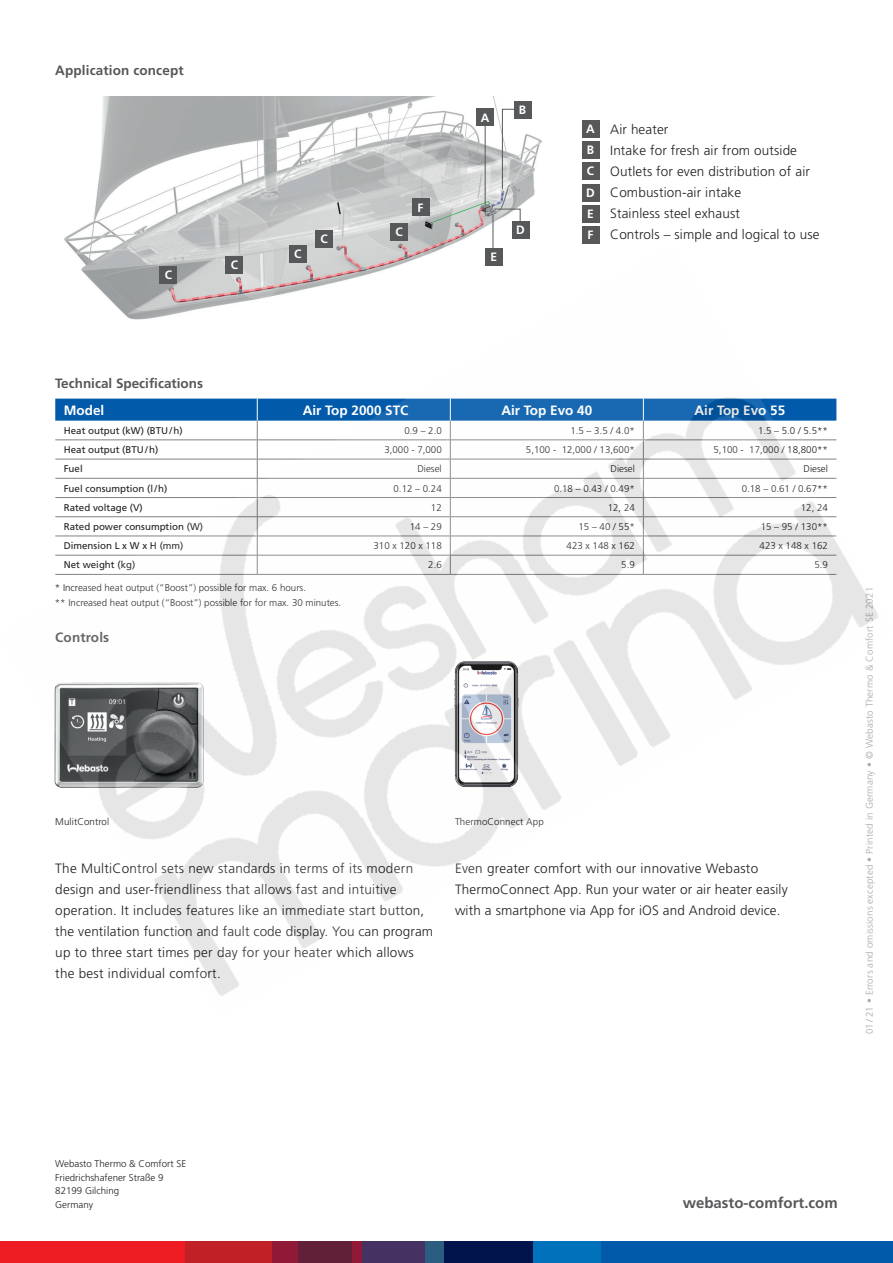
<style>
.page{position:relative;width:893px;height:1263px;background:#fff}
.page>*{position:absolute;margin:0;border:0;box-sizing:border-box;transform-origin:0 0}
.t1{font:700 15px "Frutiger";color:#57585a}
.Copy{font:300 13.5px/21px "Frutiger";letter-spacing:.01em;color:#231f20}
._02_Table_Header_cen{font:700 13.5px "Frutiger";color:#fff}
.Copy-2{font:700 13.5px "Frutiger";letter-spacing:.01em;color:#57585a}
.Overline_Table_bold{font:700 13.5px "Frutiger";color:#57585a}
.Page_note{font:700 12.15px "Frutiger";color:#fff}
._05_Table_Copy_right{font:300 9.75px "Frutiger";color:#231f20}
._04_Table_Copy_left{font:9.75px "Frutiger";color:#231f20}
.Address{font:300 9.75px/13.5px "Frutiger";color:#231f20}
.Imprint{font:300 9.75px "Frutiger";letter-spacing:.02em;color:#a8a9ad}
</style>
<div class="page">
<div style="left:0;top:1242px;width:186px;height:21px;background:#ee1d23"></div>
<div style="left:186px;top:1242px;width:86px;height:21px;background:#c12027"></div>
<div style="left:272px;top:1242px;width:26px;height:21px;background:#901938"></div>
<div style="left:298px;top:1242px;width:54px;height:21px;background:#611f38"></div>
<div style="left:352px;top:1242px;width:10px;height:21px;background:#901938"></div>
<div style="left:362px;top:1242px;width:63px;height:21px;background:#453162"></div>
<div style="left:425px;top:1242px;width:19px;height:21px;background:#2a5d80"></div>
<div style="left:444px;top:1242px;width:89px;height:21px;background:#00134a"></div>
<div style="left:533px;top:1242px;width:69px;height:21px;background:#0072bc"></div>
<div style="left:602px;top:1242px;width:291px;height:21px;background:#015aaa"></div>
<img style="left:64px;top:96px;width:478px;height:150px">
<svg style="left:494px;top:209px;width:27px;height:13px"></svg>
<hr style="left:493px;top:215px;width:1px;height:35px;background:#57585a">
<svg style="left:502px;top:109px;width:13px;height:81px"></svg>
<hr style="left:485px;top:124px;width:1px;height:80px;background:#57585a">
<svg style="left:336px;top:201px;width:6px;height:15px"></svg>
<div style="left:581px;top:120px;width:18px;height:18px;background:#57585a"></div>
<div style="left:581px;top:141px;width:18px;height:18px;background:#57585a"></div>
<div style="left:581px;top:162px;width:18px;height:18px;background:#57585a"></div>
<div style="left:581px;top:184px;width:18px;height:18px;background:#57585a"></div>
<div style="left:581px;top:205px;width:18px;height:18px;background:#57585a"></div>
<div style="left:581px;top:226px;width:18px;height:17px;background:#57585a"></div>
<div style="left:476px;top:108px;width:18px;height:18px;background:#57585a"></div>
<div style="left:514px;top:101px;width:18px;height:18px;background:#57585a"></div>
<div style="left:512px;top:221px;width:17px;height:18px;background:#57585a"></div>
<div style="left:412px;top:198px;width:18px;height:18px;background:#57585a"></div>
<div style="left:289px;top:245px;width:18px;height:18px;background:#57585a"></div>
<div style="left:315px;top:230px;width:18px;height:18px;background:#57585a"></div>
<div style="left:390px;top:223px;width:18px;height:18px;background:#57585a"></div>
<img style="left:54px;top:246px;width:824px;height:750px">
<p class="Copy-2" style="left:55px;top:62px;width:130px">Application concept</p>
<p class="Page_note" style="left:165px;top:268px;width:9px">C</p>
<p class="Page_note" style="left:231px;top:257px;width:9px">C</p>
<p class="Page_note" style="left:294px;top:247px;width:9px">C</p>
<p class="Page_note" style="left:320px;top:232px;width:9px">C</p>
<p class="Page_note" style="left:396px;top:225px;width:9px">C</p>
<p class="Page_note" style="left:418px;top:200px;width:7px">F</p>
<p class="Page_note" style="left:481px;top:110px;width:10px">A</p>
<p class="Page_note" style="left:519px;top:103px;width:9px">B</p>
<p class="Page_note" style="left:490px;top:250px;width:8px">E</p>
<p class="Page_note" style="left:516px;top:223px;width:10px">D</p>
<p class="Page_note" style="left:586px;top:122px;width:10px">A</p>
<p class="Page_note" style="left:587px;top:143px;width:9px">B</p>
<p class="Page_note" style="left:587px;top:164px;width:9px">C</p>
<p class="Page_note" style="left:586px;top:185px;width:10px">D</p>
<p class="Page_note" style="left:587px;top:206px;width:8px">E</p>
<p class="Page_note" style="left:587px;top:227px;width:7px">F</p>
<p class="Copy" style="left:610px;top:119px;width:60px">Air heater</p>
<p class="Copy" style="left:610px;top:140px;width:188px">Intake for fresh air from outside</p>
<p class="Copy" style="left:610px;top:161px;width:201px">Outlets for even distribution of air</p>
<p class="Copy" style="left:610px;top:182px;width:132px">Combustion-air intake</p>
<p class="Copy" style="left:610px;top:203px;width:131px">Stainless steel exhaust</p>
<p class="Copy" style="left:610px;top:224px;width:211px">Controls – simple and logical to use</p>
<p class="Overline_Table_bold" style="left:55px;top:375px;width:149px">Technical Specifications</p>
<p class="_02_Table_Header_cen" style="left:64px;top:402px;width:42px">Model</p>
<p class="_02_Table_Header_cen" style="left:303px;top:402px;width:107px">Air Top 2000 STC</p>
<p class="_02_Table_Header_cen" style="left:501px;top:402px;width:92px">Air Top Evo 40</p>
<p class="_02_Table_Header_cen" style="left:694px;top:402px;width:92px">Air Top Evo 55</p>
<p class="_04_Table_Copy_left" style="left:64px;top:425px;width:120px">Heat output (kW) (BTU/h)</p>
<p class="_05_Table_Copy_right" style="left:404px;top:425px;width:39px">0.9 – 2.0</p>
<p class="_05_Table_Copy_right" style="left:570px;top:425px;width:66px">1.5 – 3.5 / 4.0*</p>
<p class="_05_Table_Copy_right" style="left:758px;top:425px;width:71px">1.5 – 5.0 / 5.5**</p>
<p class="_04_Table_Copy_left" style="left:64px;top:444px;width:96px">Heat output (BTU/h)</p>
<p class="_05_Table_Copy_right" style="left:384px;top:444px;width:59px">3,000 - 7,000</p>
<p class="_05_Table_Copy_right" style="left:526px;top:444px;width:110px">5,100 - 12,000 / 13,600*</p>
<p class="_05_Table_Copy_right" style="left:713px;top:444px;width:116px">5,100 - 17,000 / 18,800**</p>
<p class="_04_Table_Copy_left" style="left:64px;top:463px;width:20px">Fuel</p>
<p class="_05_Table_Copy_right" style="left:417px;top:463px;width:26px">Diesel</p>
<p class="_05_Table_Copy_right" style="left:610px;top:463px;width:26px">Diesel</p>
<p class="_05_Table_Copy_right" style="left:803px;top:463px;width:26px">Diesel</p>
<p class="_04_Table_Copy_left" style="left:64px;top:482px;width:105px">Fuel consumption (l/h)</p>
<p class="_05_Table_Copy_right" style="left:394px;top:483px;width:50px">0.12 – 0.24</p>
<p class="_05_Table_Copy_right" style="left:554px;top:483px;width:82px">0.18 – 0.43 / 0.49*</p>
<p class="_05_Table_Copy_right" style="left:742px;top:483px;width:88px">0.18 – 0.61 / 0.67**</p>
<p class="_04_Table_Copy_left" style="left:64px;top:502px;width:81px">Rated voltage (V)</p>
<p class="_05_Table_Copy_right" style="left:431px;top:502px;width:12px">12</p>
<p class="_05_Table_Copy_right" style="left:608px;top:502px;width:29px">12, 24</p>
<p class="_05_Table_Copy_right" style="left:801px;top:502px;width:29px">12, 24</p>
<p class="_04_Table_Copy_left" style="left:64px;top:521px;width:141px">Rated power consumption (W)</p>
<p class="_05_Table_Copy_right" style="left:410px;top:521px;width:33px">14 – 29</p>
<p class="_05_Table_Copy_right" style="left:578px;top:521px;width:58px">15 – 40 / 55*</p>
<p class="_05_Table_Copy_right" style="left:761px;top:521px;width:69px">15 – 95 / 130**</p>
<p class="_04_Table_Copy_left" style="left:64px;top:540px;width:121px">Dimension L x W x H (mm)</p>
<p class="_05_Table_Copy_right" style="left:373px;top:540px;width:70px">310 x 120 x 118</p>
<p class="_05_Table_Copy_right" style="left:567px;top:540px;width:70px">423 x 148 x 162</p>
<p class="_05_Table_Copy_right" style="left:760px;top:540px;width:70px">423 x 148 x 162</p>
<p class="_04_Table_Copy_left" style="left:64px;top:559px;width:73px">Net weight (kg)</p>
<p class="_05_Table_Copy_right" style="left:428px;top:559px;width:15px">2.6</p>
<p class="_05_Table_Copy_right" style="left:621px;top:559px;width:15px">5.9</p>
<p class="_05_Table_Copy_right" style="left:814px;top:559px;width:15px">5.9</p>
<p class="_05_Table_Copy_right" style="left:55px;top:582px;width:253px">* Increased heat output (“Boost”) possible for max. 6 hours.</p>
<p class="_05_Table_Copy_right" style="left:55px;top:597px;width:288px">** Increased heat output (“Boost”) possible for for max. 30 minutes.</p>
<p class="Copy-2" style="left:55px;top:629px;width:55px">Controls</p>
<p class="Address" style="left:55px;top:815px;width:55px">MulitControl</p>
<p class="Address" style="left:455px;top:815px;width:90px">ThermoConnect App</p>
<p class="Copy" style="left:55px;top:858px;width:379px">The MultiControl sets new standards in terms of its modern design and user-friendliness that allows fast and intuitive operation. It includes features like an immediate start button, the ventilation function and fault code display. You can program up to three start times per day for your heater which allows the best individual comfort.</p>
<p class="Copy" style="left:455px;top:858px;width:305px">Even greater comfort with our innovative Webasto</p>
<p class="Copy" style="left:455px;top:879px;width:334px">ThermoConnect App. Run your water or air heater easily with a smartphone via App for iOS and Android device.</p>
<p class="Imprint" style="left:864px;top:1034px;width:449px;rotate:-90deg">01 /21 • Errors and omissions excepted • Printed in Germany • © Webasto Thermo &amp; Comfort SE 2021</p>
<p class="Address" style="left:55px;top:1157px;width:132px">Webasto Thermo &amp; Comfort SE<br>Friedrichshafener Straße 9<br>82199 Gilching<br>Germany</p>
<p class="t1" style="left:683px;top:1194px;width:156px">webasto-comfort.com</p>
</div>
